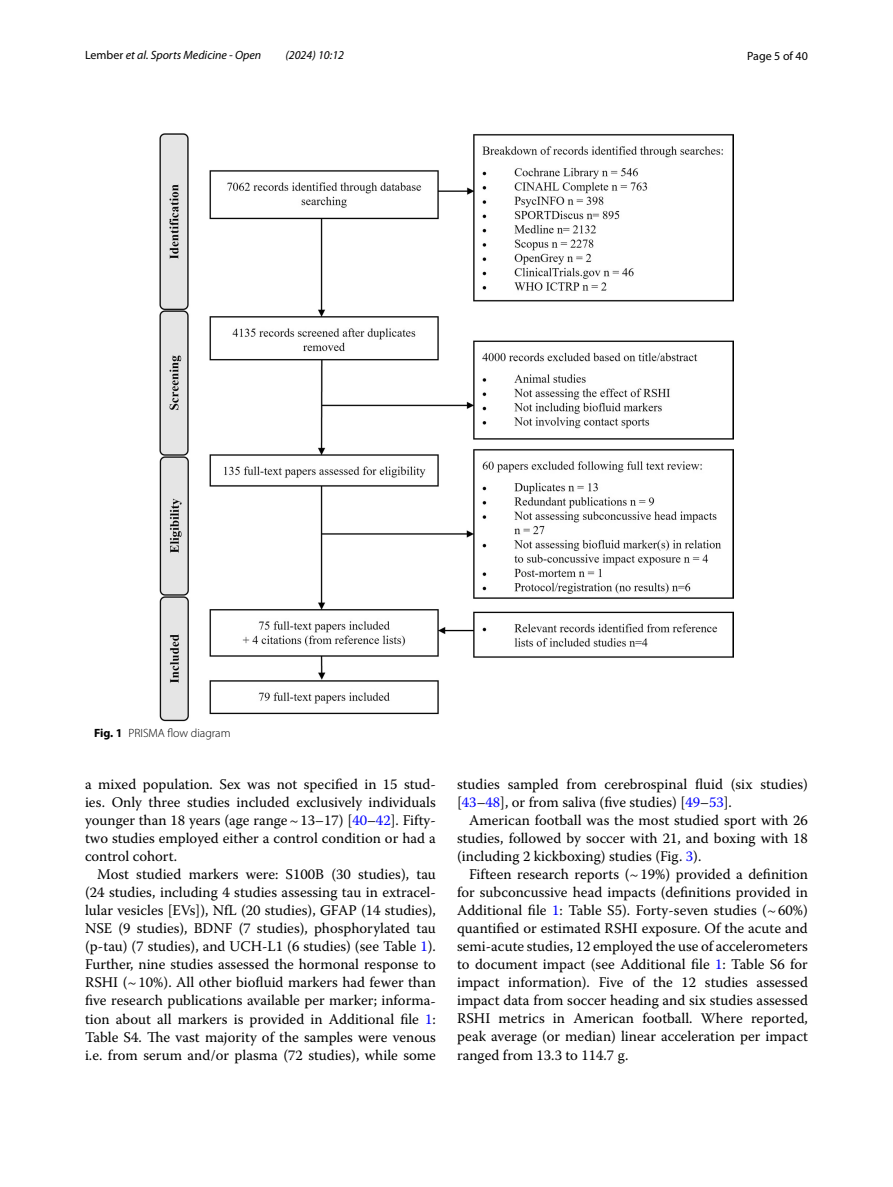
<style>
.page{position:relative;width:893px;height:1187px;background:#fff}
.page>*{position:absolute;margin:0;border:0;box-sizing:border-box;transform-origin:0 0}
.t1{font:14.7px/18px "Warnock Pro";color:#000;text-align:justify}
.t2{font:italic 12px "Myriad Pro";color:#000}
.t3{font:300 12px "Myriad Pro";color:#000}
.t4{font:12px "Myriad Pro";color:#000}
.s1{font-style:normal}
.s2{font-weight:700}
.s3{color:#00f}
</style>
<div class="page">
<img style="left:159px;top:133px;width:574px;height:588px">
<p class="t2" style="left:85px;top:48px;width:178px"><span class="s1">Lember</span> et al. Sports Medicine - Open</p>
<p class="t2" style="left:285px;top:48px;width:60px">(2024) 10:12</p>
<p class="t4" style="left:747px;top:48px;width:62px">Page 5 of 40</p>
<p class="t3" style="left:94px;top:726px;width:138px"><span class="s2">Fig. 1</span> PRISMA flow diagram</p>
<p class="t1" style="left:85px;top:775px;width:352px">a mixed population. Sex was not specified in 15 stud&shy;ies. Only three studies included exclusively individuals younger than 18 years (age range~13–17) [<span class="s3">40</span>–<span class="s3">42</span>]. Fifty&shy;two studies employed either a control condition or had a control cohort.</p>
<p class="t1" style="left:85px;top:865px;width:352px;text-indent:12px">Most studied markers were: S100B (30 studies), tau (24 studies, including 4 studies assessing tau in extracel&shy;lular vesicles [EVs]), NfL (20 studies), GFAP (14 studies), NSE (9 studies), BDNF (7 studies), phosphorylated tau (p-tau) (7 studies), and UCH-L1 (6 studies) (see Table <span class="s3">1</span>).<br>Further, nine studies assessed the hormonal response to RSHI (~10%). All other biofluid markers had fewer than five research publications available per marker; informa&shy;tion about all markers is provided in Additional file <span class="s3">1</span>:<br>Table S4. The vast majority of the samples were venous i.e. from serum and/or plasma (72 studies), while some</p>
<p class="t1" style="left:457px;top:775px;width:352px">studies sampled from cerebrospinal fluid (six studies) [<span class="s3">43</span>–<span class="s3">48</span>], or from saliva (five studies) [<span class="s3">49</span>–<span class="s3">53</span>].</p>
<p class="t1" style="left:457px;top:811px;width:352px;text-indent:12px">American football was the most studied sport with 26 studies, followed by soccer with 21, and boxing with 18 (including 2 kickboxing) studies (Fig. <span class="s3">3</span>).</p>
<p class="t1" style="left:457px;top:865px;width:352px;text-indent:12px">Fifteen research reports (~19%) provided a definition for subconcussive head impacts (definitions provided in Additional file <span class="s3">1</span>: Table S5). Forty-seven studies (~60%) quantified or estimated RSHI exposure. Of the acute and semi-acute studies, 12 employed the use of accelerometers to document impact (see Additional file <span class="s3">1</span>: Table S6 for impact information). Five of the 12 studies assessed impact data from soccer heading and six studies assessed RSHI metrics in American football. Where reported, peak average (or median) linear acceleration per impact ranged from 13.3 to 114.7 g.</p>
</div>
